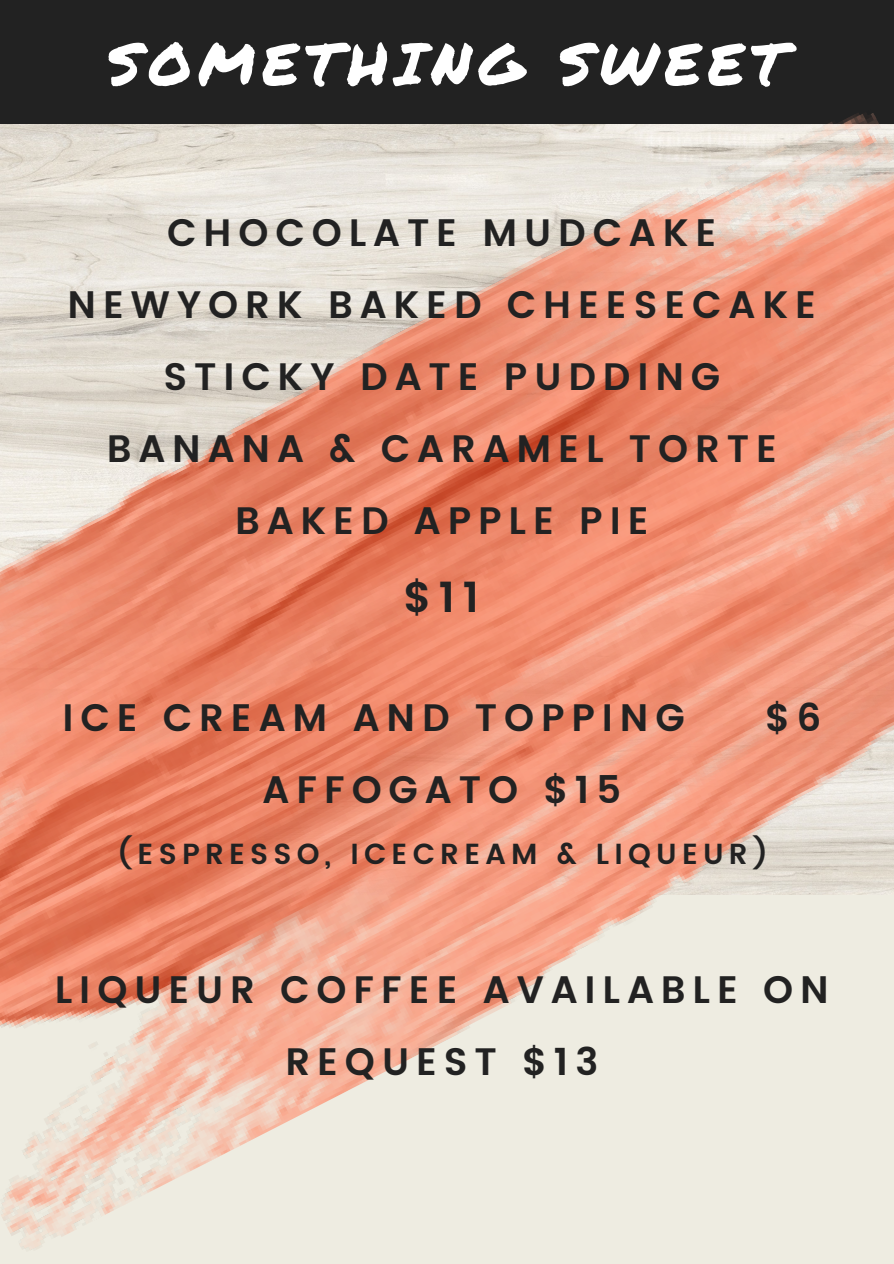
<style>
.page{position:relative;width:894px;height:1264px;background:#fff}
.page>*{position:absolute;margin:0;border:0;box-sizing:border-box;transform-origin:0 0}
.t1{font:58.65px "Permanent Marker";letter-spacing:.11em;color:#fff}
.t2{font:600 42.75px "Poppins";color:#222}
.t3{font:600 38.25px/72px "Poppins";letter-spacing:.18em;color:#222;text-align:center}
.t4{font:600 28.95px "Poppins";letter-spacing:.18em;color:#222}
</style>
<div class="page">
<div style="left:0;top:0;width:893px;height:125px;background:#222"></div>
<img style="left:0;top:113px;width:893px;height:1144px">
<h1 class="t1" style="left:108px;top:20px;width:680px">SOMETHING SWEET</h1>
<p class="t3" style="left:68px;top:196px;width:749px">CHOCOLATE MUDCAKE<br>NEWYORK BAKED CHEESECAKE<br>STICKY DATE PUDDING<br>BANANA &amp; CARAMEL TORTE<br>BAKED APPLE PIE</p>
<p class="t2" style="left:403px;top:572px;width:77px">$11</p>
<p class="t3" style="left:62px;top:682px;width:623px">ICE CREAM AND TOPPING</p>
<p class="t3" style="left:765px;top:682px;width:58px">$6</p>
<p class="t3" style="left:262px;top:754px;width:360px">AFFOGATO $15</p>
<p class="t4" style="left:117px;top:837px;width:651px">(ESPRESSO, ICECREAM &amp; LIQUEUR)</p>
<p class="t3" style="left:55px;top:953px;width:775px">LIQUEUR COFFEE AVAILABLE ON<br>REQUEST $13</p>
</div>
